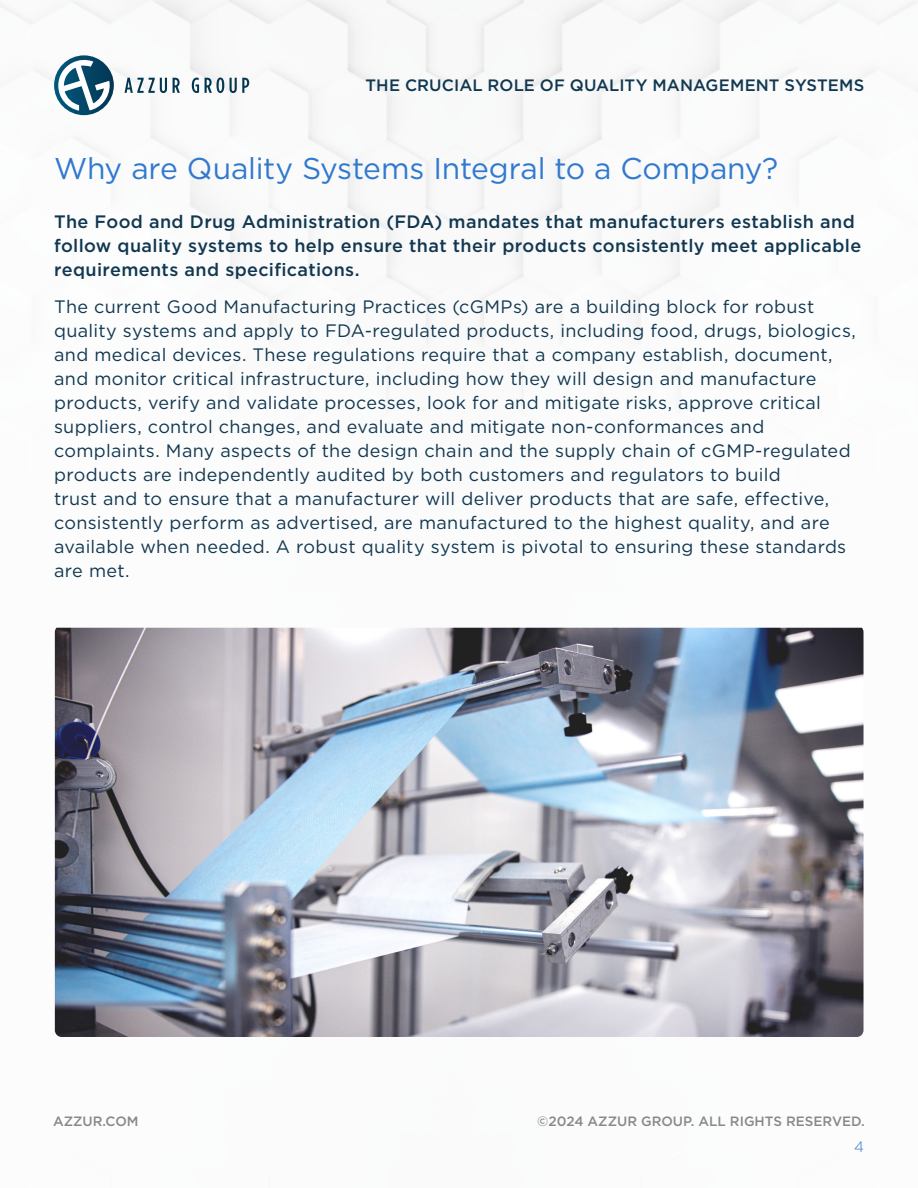
<style>
.page{position:relative;width:918px;height:1188px;background:#fff}
.page>*{position:absolute;margin:0;border:0;box-sizing:border-box;transform-origin:0 0}
.Paragraph_Style_2{font:30px "Gotham";letter-spacing:-.005em;color:#3079cf}
.Paragraph_Style_2-2{font:18px/24px "Gotham";letter-spacing:.015em;color:#113851}
.Paragraph_Style_2-3{font:500 18px/24px "Gotham";letter-spacing:.02em;color:#113851}
.t1{font:500 16.5px "Gotham";letter-spacing:.005em;color:#113851}
.Paragraph{font:300 15px "Gotham";color:#3079cf}
.t2{font:500 13.5px "Gotham";color:#878889}
</style>
<div class="page">
<img style="left:0;top:0;width:918px;height:1032px">
<svg style="left:54px;top:55px;width:60px;height:60px"></svg>
<svg style="left:58px;top:59px;width:52px;height:52px"></svg>
<svg style="left:125px;top:78px;width:42px;height:15px"></svg>
<svg style="left:173px;top:78px;width:7px;height:15px"></svg>
<svg style="left:192px;top:78px;width:7px;height:15px"></svg>
<svg style="left:205px;top:78px;width:19px;height:15px"></svg>
<svg style="left:230px;top:78px;width:19px;height:15px"></svg>
<img style="left:55px;top:628px;width:809px;height:409px">
<p class="t1" style="left:366px;top:76px;width:500px">THE CRUCIAL ROLE OF QUALITY MANAGEMENT SYSTEMS</p>
<p class="Paragraph_Style_2" style="left:54px;top:151px;width:726px">Why are Quality Systems Integral to a Company?</p>
<p class="Paragraph_Style_2-3" style="left:54px;top:209px;width:809px">The Food and Drug Administration (FDA) mandates that manufacturers establish and follow quality systems to help ensure that their products consistently meet applicable requirements and specifications.</p>
<p class="Paragraph_Style_2-2" style="left:54px;top:294px;width:803px">The current Good Manufacturing Practices (cGMPs) are a building block for robust quality systems and apply to FDA-regulated products, including food, drugs, biologics, and medical devices. These regulations require that a company establish, document, and monitor critical infrastructure, including how they will design and manufacture products, verify and validate processes, look for and mitigate risks, approve critical suppliers, control changes, and evaluate and mitigate non-conformances and complaints. Many aspects of the design chain and the supply chain of cGMP-regulated products are independently audited by both customers and regulators to build<br>trust and to ensure that a manufacturer will deliver products that are safe, effective, consistently perform as advertised, are manufactured to the highest quality, and are available when needed. A robust quality system is pivotal to ensuring these standards are met.</p>
<p class="t2" style="left:53px;top:1114px;width:87px">AZZUR.COM</p>
<p class="t2" style="left:537px;top:1114px;width:329px">©2024 AZZUR GROUP. ALL RIGHTS RESERVED.</p>
<p class="Paragraph" style="left:854px;top:1138px;width:11px">4</p>
</div>
